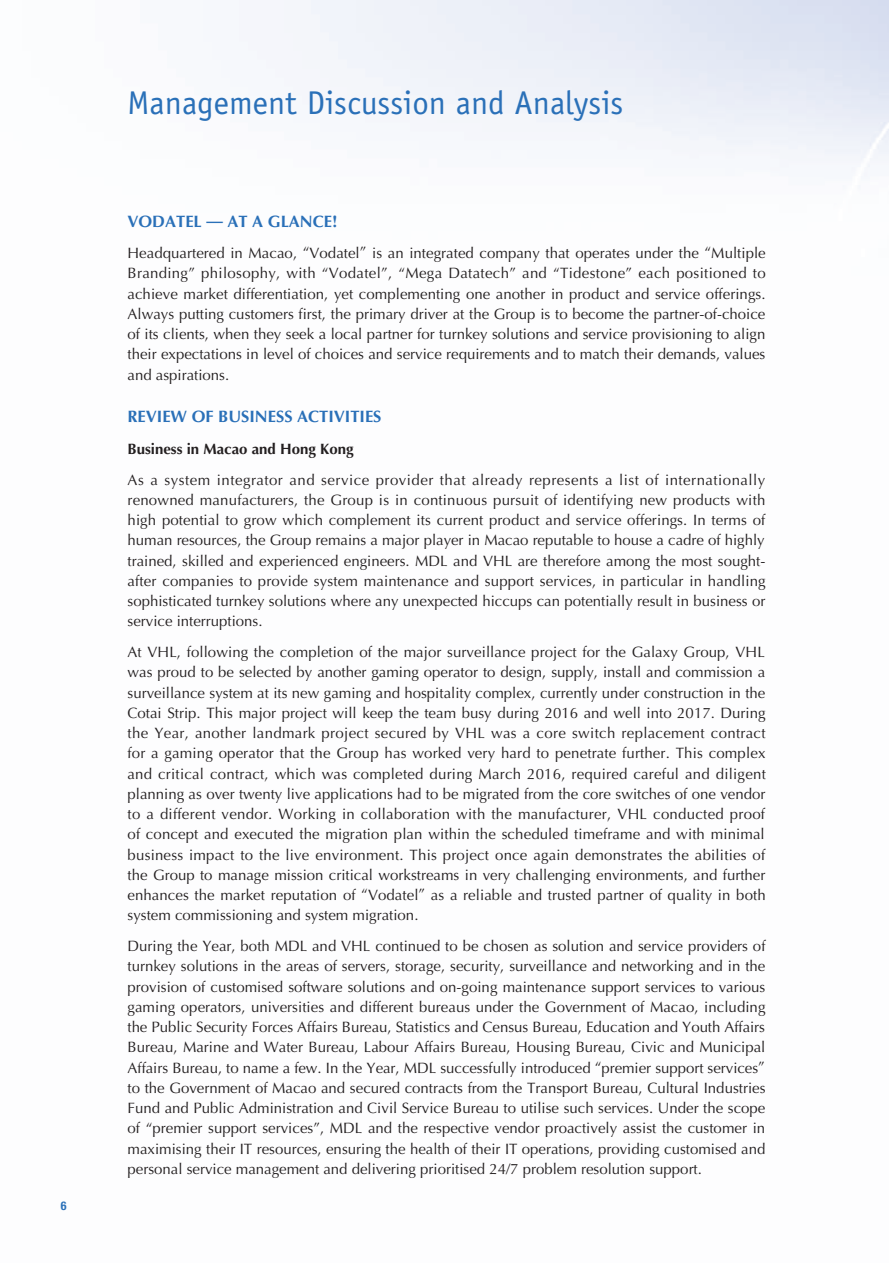
<style>
.page{position:relative;width:893px;height:1263px;background:#fff}
.page>*{position:absolute;margin:0;border:0;box-sizing:border-box;transform-origin:0 0}
.t1{font:33px "Officina Sans Std";color:#2a70b8}
._3__標題{font:700 16.5px "Optima LT Std";color:#2a70b8}
._1__內文{font:15px/20.2px "Optima LT Std";color:#231f20;text-align:justify}
._4__副標題{font:700 15px "Optima LT Std";color:#231f20}
.t2{font:700 condensed 12px "Helvetica Neue LT Std";color:#2a70b8}
</style>
<div class="page">
<p class="t2" style="left:61px;top:1198px;width:7px">6</p>
<h1 class="t1" style="left:128px;top:83px;width:497px">Management Discussion and Analysis</h1>
<p class="_3__標題" style="left:128px;top:212px;width:211px">VODATEL — AT A GLANCE!</p>
<p class="_1__內文" style="left:128px;top:243px;width:640px">Headquartered in Macao, “Vodatel” is an integrated company that operates under the “Multiple Branding” philosophy, with “Vodatel”, “Mega Datatech” and “Tidestone” each positioned to achieve market differentiation, yet complementing one another in product and service offerings.<br>Always putting customers first, the primary driver at the Group is to become the partner-of-choice of its clients, when they seek a local partner for turnkey solutions and service provisioning to align their expectations in level of choices and service requirements and to match their demands, values and aspirations.</p>
<p class="_3__標題" style="left:128px;top:406px;width:255px">REVIEW OF BUSINESS ACTIVITIES</p>
<p class="_4__副標題" style="left:128px;top:440px;width:227px">Business in Macao and Hong Kong</p>
<p class="_1__內文" style="left:128px;top:470px;width:640px">As a system integrator and service provider that already represents a list of internationally renowned manufacturers, the Group is in continuous pursuit of identifying new products with high potential to grow which complement its current product and service offerings. In terms of human resources, the Group remains a major player in Macao reputable to house a cadre of highly trained, skilled and experienced engineers. MDL and VHL are therefore among the most sought&shy;after companies to provide system maintenance and support services, in particular in handling sophisticated turnkey solutions where any unexpected hiccups can potentially result in business or service interruptions.</p>
<p class="_1__內文" style="left:128px;top:642px;width:640px">At VHL, following the completion of the major surveillance project for the Galaxy Group, VHL was proud to be selected by another gaming operator to design, supply, install and commission a surveillance system at its new gaming and hospitality complex, currently under construction in the Cotai Strip. This major project will keep the team busy during 2016 and well into 2017. During the Year, another landmark project secured by VHL was a core switch replacement contract for a gaming operator that the Group has worked very hard to penetrate further. This complex and critical contract, which was completed during March 2016, required careful and diligent planning as over twenty live applications had to be migrated from the core switches of one vendor to a different vendor. Working in collaboration with the manufacturer, VHL conducted proof of concept and executed the migration plan within the scheduled timeframe and with minimal business impact to the live environment. This project once again demonstrates the abilities of the Group to manage mission critical workstreams in very challenging environments, and further enhances the market reputation of “Vodatel” as a reliable and trusted partner of quality in both system commissioning and system migration.</p>
<p class="_1__內文" style="left:128px;top:936px;width:639px">During the Year, both MDL and VHL continued to be chosen as solution and service providers of turnkey solutions in the areas of servers, storage, security, surveillance and networking and in the provision of customised software solutions and on-going maintenance support services to various gaming operators, universities and different bureaus under the Government of Macao, including the Public Security Forces Affairs Bureau, Statistics and Census Bureau, Education and Youth Affairs Bureau, Marine and Water Bureau, Labour Affairs Bureau, Housing Bureau, Civic and Municipal Affairs Bureau, to name a few. In the Year, MDL successfully introduced “premier support services” to the Government of Macao and secured contracts from the Transport Bureau, Cultural Industries Fund and Public Administration and Civil Service Bureau to utilise such services. Under the scope of “premier support services”, MDL and the respective vendor proactively assist the customer in maximising their IT resources, ensuring the health of their IT operations, providing customised and personal service management and delivering prioritised 24/7 problem resolution support.</p>
</div>
